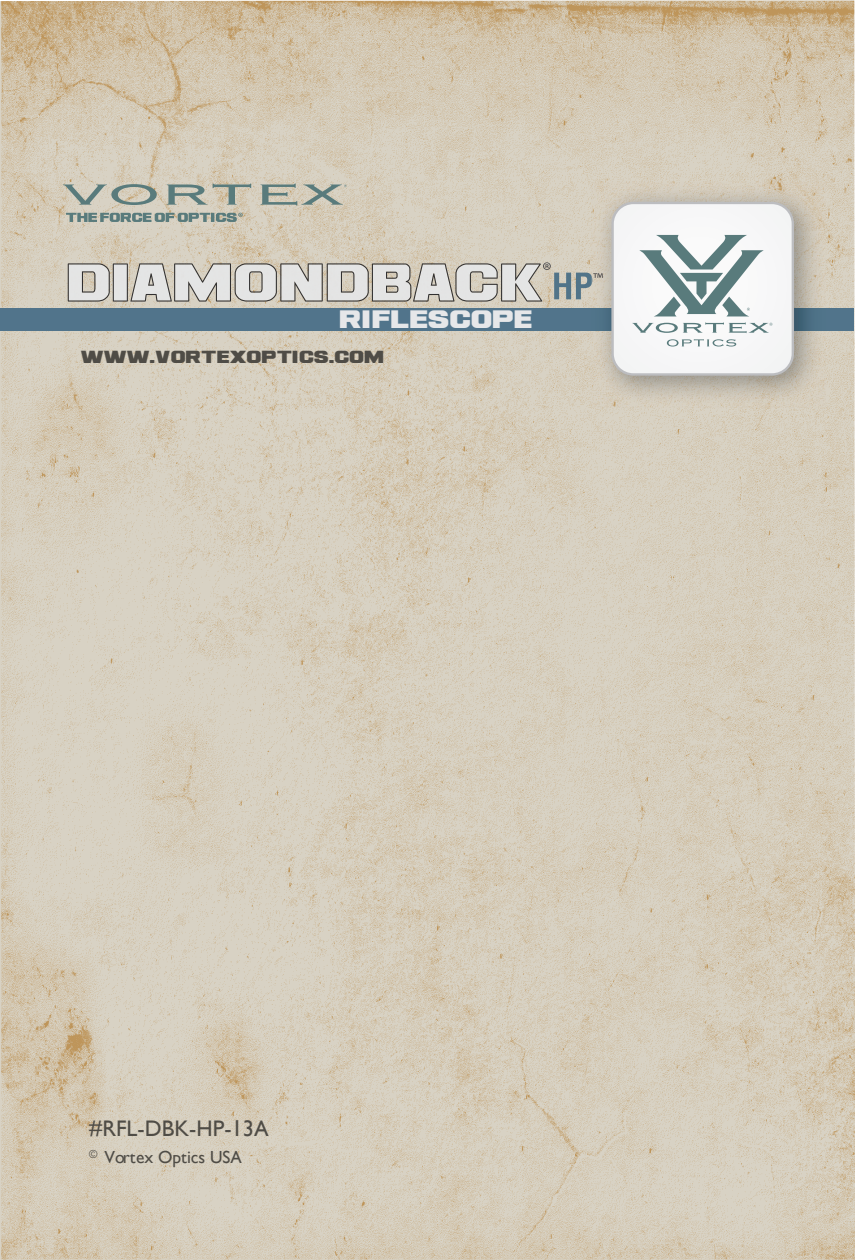
<style>
.page{position:relative;width:855px;height:1260px;background:#fff}
.page>*{position:absolute;margin:0;border:0;box-sizing:border-box;transform-origin:0 0}
.t1{font:22.5px "Gill Sans";color:#4f4c46}
.t2{font:19.75px "Ash";color:#e6e7e9}
.t3{font:17.5px "Gill Sans";color:#4f4c46}
.t4{font:13.75px "Ash";color:#4f4c46}
</style>
<div class="page">
<img style="left:1px;top:1px;width:854px;height:1259px">
<div style="left:0;top:309px;width:854px;height:22px;background:#51748b"></div>
<img style="left:591px;top:182px;width:235px;height:226px">
<img style="left:591px;top:309px;width:235px;height:22px">
<svg style="left:611px;top:202px;width:183px;height:174px"></svg>
<svg style="left:66px;top:213px;width:177px;height:9px;background:#889a94"></svg>
<svg style="left:63px;top:184px;width:284px;height:22px;background:#b0b4a8"></svg>
<img style="left:68px;top:263px;width:42px;height:39px">
<img style="left:113px;top:263px;width:15px;height:39px">
<img style="left:130px;top:263px;width:42px;height:39px">
<img style="left:174px;top:263px;width:57px;height:39px">
<img style="left:235px;top:263px;width:42px;height:39px">
<img style="left:280px;top:263px;width:43px;height:39px">
<img style="left:327px;top:263px;width:42px;height:39px">
<img style="left:372px;top:263px;width:39px;height:39px">
<img style="left:413px;top:263px;width:42px;height:39px">
<img style="left:455px;top:263px;width:43px;height:39px">
<img style="left:501px;top:263px;width:41px;height:39px">
<svg style="left:543px;top:262px;width:8px;height:8px"></svg>
<img style="left:554px;top:273px;width:17px;height:26px">
<img style="left:576px;top:273px;width:15px;height:26px">
<svg style="left:591px;top:273px;width:12px;height:12px"></svg>
<h2 class="t2" style="left:340px;top:308px;width:195px">RIFLESCOPE</h2>
<p class="t4" style="left:81px;top:349px;width:305px">WWW.VORTEXOPTICS.COM</p>
<h1 class="t1" style="left:89px;top:1115px;width:181px">#RFL-DBK-HP-13A</h1>
<p class="t3" style="left:89px;top:1147px;width:155px">© Vortex Optics USA</p>
</div>
